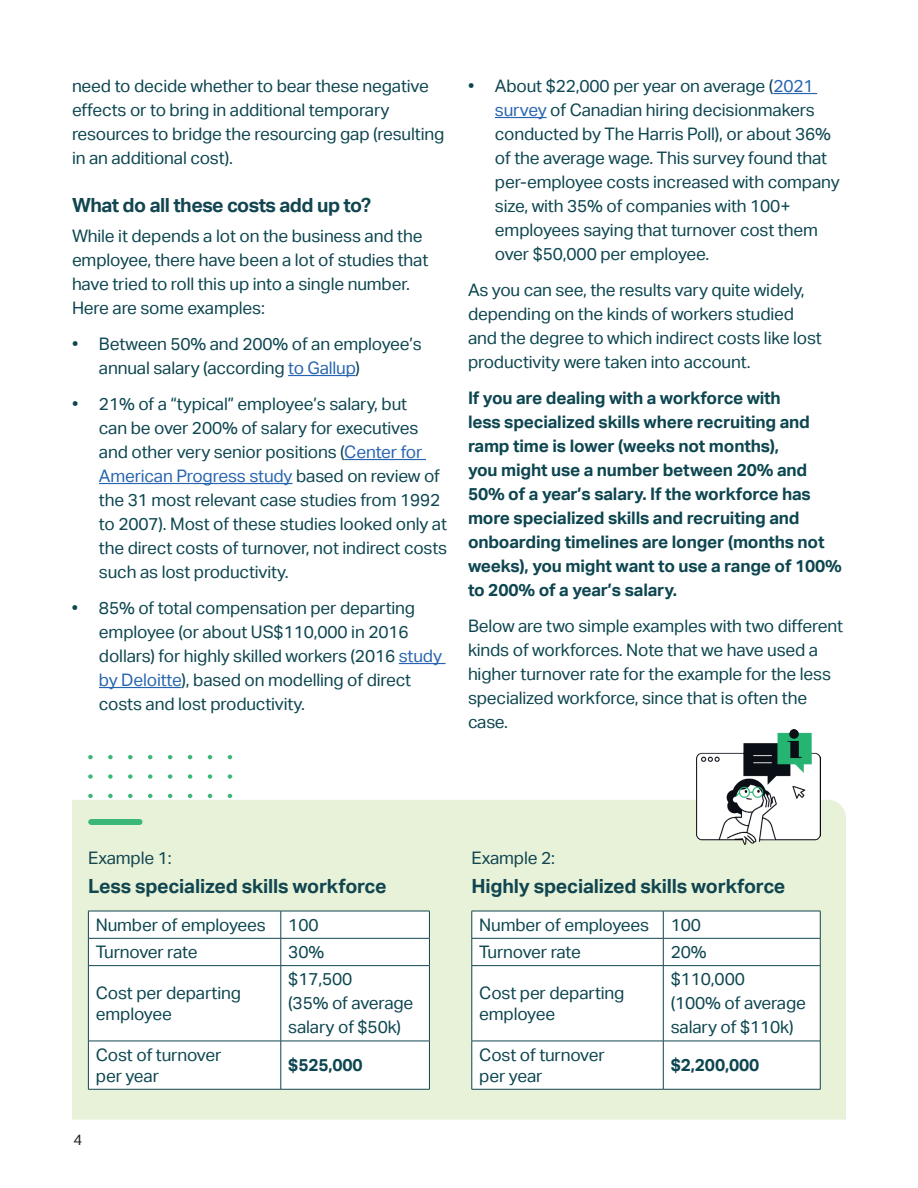
<style>
.page{position:relative;width:918px;height:1188px;background:#fff}
.page>*{position:absolute;margin:0;border:0;box-sizing:border-box;transform-origin:0 0}
.t1{font:700 19.5px "Aktiv Grotesk";letter-spacing:-.01em;color:#114550}
.t2{font:17.25px/24px "Aktiv Grotesk";letter-spacing:-.01em;color:#0d4650}
.t3{font:700 17.25px/24px "Aktiv Grotesk";letter-spacing:-.01em;color:#0d4650}
.t4{font:17.25px "Aktiv Grotesk";letter-spacing:-.01em;color:#114550}
.t5{font:15px "Aktiv Grotesk";color:#231f20}
.s1{color:#2865b1}
</style>
<div class="page">
<svg style="left:88px;top:755px;width:5px;height:4px"></svg>
<svg style="left:108px;top:755px;width:5px;height:4px"></svg>
<svg style="left:128px;top:755px;width:5px;height:4px"></svg>
<svg style="left:148px;top:755px;width:4px;height:4px"></svg>
<svg style="left:168px;top:755px;width:4px;height:4px"></svg>
<svg style="left:188px;top:755px;width:4px;height:4px"></svg>
<svg style="left:208px;top:755px;width:4px;height:4px"></svg>
<svg style="left:228px;top:755px;width:4px;height:4px"></svg>
<svg style="left:88px;top:774px;width:5px;height:5px"></svg>
<svg style="left:108px;top:774px;width:5px;height:5px"></svg>
<svg style="left:128px;top:774px;width:5px;height:5px"></svg>
<svg style="left:148px;top:774px;width:4px;height:5px"></svg>
<svg style="left:168px;top:774px;width:4px;height:5px"></svg>
<svg style="left:188px;top:774px;width:4px;height:5px"></svg>
<svg style="left:208px;top:774px;width:4px;height:5px"></svg>
<svg style="left:228px;top:774px;width:4px;height:5px"></svg>
<svg style="left:88px;top:794px;width:5px;height:4px"></svg>
<svg style="left:108px;top:794px;width:5px;height:4px"></svg>
<svg style="left:128px;top:794px;width:5px;height:4px"></svg>
<svg style="left:148px;top:794px;width:4px;height:4px"></svg>
<svg style="left:168px;top:794px;width:4px;height:4px"></svg>
<svg style="left:188px;top:794px;width:4px;height:4px"></svg>
<svg style="left:208px;top:794px;width:4px;height:4px"></svg>
<svg style="left:228px;top:794px;width:4px;height:4px"></svg>
<div style="left:72px;top:800px;width:774px;height:320px;background:#e7f2d8"></div>
<hr style="left:288px;top:375px;width:68px;height:1px;background:#2865b1">
<hr style="left:344px;top:459px;width:82px;height:1px;background:#2865b1">
<hr style="left:99px;top:483px;width:193px;height:1px;background:#2865b1">
<hr style="left:399px;top:663px;width:47px;height:1px;background:#2865b1">
<hr style="left:99px;top:687px;width:83px;height:1px;background:#2865b1">
<hr style="left:773px;top:93px;width:44px;height:1px;background:#2865b1">
<hr style="left:495px;top:117px;width:52px;height:1px;background:#2865b1">
<svg style="left:89px;top:912px;width:340px;height:177px"></svg>
<hr style="left:88px;top:911px;width:193px;height:1px;background:#114550">
<hr style="left:281px;top:911px;width:149px;height:1px;background:#114550">
<hr style="left:88px;top:938px;width:193px;height:1px;background:#114550">
<svg style="left:88px;top:911px;width:1px;height:54px"></svg>
<hr style="left:281px;top:938px;width:149px;height:1px;background:#114550">
<svg style="left:281px;top:911px;width:1px;height:54px"></svg>
<svg style="left:429px;top:911px;width:1px;height:54px"></svg>
<hr style="left:88px;top:965px;width:193px;height:1px;background:#114550">
<hr style="left:88px;top:966px;width:1px;height:75px;background:#114550">
<hr style="left:281px;top:965px;width:149px;height:1px;background:#114550">
<hr style="left:281px;top:966px;width:1px;height:75px;background:#114550">
<hr style="left:429px;top:966px;width:1px;height:75px;background:#114550">
<hr style="left:88px;top:1041px;width:193px;height:1px;background:#114550">
<hr style="left:88px;top:1041px;width:1px;height:48px;background:#114550">
<hr style="left:281px;top:1041px;width:149px;height:1px;background:#114550">
<hr style="left:281px;top:1041px;width:1px;height:48px;background:#114550">
<hr style="left:429px;top:1041px;width:1px;height:48px;background:#114550">
<hr style="left:88px;top:1089px;width:193px;height:1px;background:#114550">
<hr style="left:281px;top:1089px;width:149px;height:1px;background:#114550">
<svg style="left:473px;top:912px;width:347px;height:177px"></svg>
<hr style="left:472px;top:911px;width:191px;height:1px;background:#114550">
<hr style="left:663px;top:911px;width:157px;height:1px;background:#114550">
<hr style="left:472px;top:938px;width:191px;height:1px;background:#114550">
<svg style="left:472px;top:911px;width:1px;height:54px"></svg>
<hr style="left:663px;top:938px;width:157px;height:1px;background:#114550">
<svg style="left:663px;top:911px;width:1px;height:54px"></svg>
<svg style="left:820px;top:911px;width:1px;height:54px"></svg>
<hr style="left:472px;top:965px;width:191px;height:1px;background:#114550">
<hr style="left:472px;top:966px;width:1px;height:75px;background:#114550">
<hr style="left:663px;top:965px;width:157px;height:1px;background:#114550">
<hr style="left:663px;top:966px;width:1px;height:75px;background:#114550">
<hr style="left:820px;top:966px;width:1px;height:75px;background:#114550">
<hr style="left:472px;top:1041px;width:191px;height:1px;background:#114550">
<hr style="left:472px;top:1041px;width:1px;height:48px;background:#114550">
<hr style="left:663px;top:1041px;width:157px;height:1px;background:#114550">
<hr style="left:663px;top:1041px;width:1px;height:48px;background:#114550">
<hr style="left:820px;top:1041px;width:1px;height:48px;background:#114550">
<hr style="left:472px;top:1089px;width:191px;height:1px;background:#114550">
<hr style="left:663px;top:1089px;width:157px;height:1px;background:#114550">
<img style="left:697px;top:730px;width:124px;height:114px">
<div style="left:91px;top:819px;width:49px;height:6px;background:#39b877"></div>
<p class="t2" style="left:72px;top:74px;width:374px">need to decide whether to bear these negative effects or to bring in additional temporary resources to bridge the resourcing gap (resulting in an additional cost).</p>
<p class="t1" style="left:72px;top:194px;width:301px">What do all these costs add up to?</p>
<p class="t2" style="left:72px;top:224px;width:358px">While it depends a lot on the business and the employee, there have been a lot of studies that have tried to roll this up into a single number.<br>Here are some examples:</p>
<p class="t2" style="left:99px;top:332px;width:325px;text-indent:-27px">• Between 50% and 200% of an employee’s annual salary (according <span class="s1">to Gallup</span>)</p>
<p class="t2" style="left:99px;top:392px;width:350px;text-indent:-27px">• 21% of a “typical” employee’s salary, but<br>can be over 200% of salary for executives and other very senior positions (<span class="s1">Center for American Progress study</span> based on review of the 31 most relevant case studies from 1992 to 2007). Most of these studies looked only at the direct costs of turnover, not indirect costs such as lost productivity.</p>
<p class="t2" style="left:99px;top:596px;width:345px;text-indent:-27px">• 85% of total compensation per departing employee (or about US$110,000 in 2016 dollars) for highly skilled workers (2016 <span class="s1">study by Deloitte</span>), based on modelling of direct costs and lost productivity.</p>
<p class="t2" style="left:495px;top:74px;width:346px;text-indent:-27px">• About $22,000 per year on average (<span class="s1">2021 survey</span> of Canadian hiring decisionmakers conducted by The Harris Poll), or about 36% of the average wage. This survey found that per-employee costs increased with company size, with 35% of companies with 100+ employees saying that turnover cost them over $50,000 per employee.</p>
<p class="t2" style="left:468px;top:278px;width:355px">As you can see, the results vary quite widely, depending on the kinds of workers studied and the degree to which indirect costs like lost productivity were taken into account.</p>
<p class="t3" style="left:468px;top:386px;width:375px">If you are dealing with a workforce with<br>less specialized skills where recruiting and ramp time is lower (weeks not months),<br>you might use a number between 20% and 50% of a year’s salary. If the workforce has more specialized skills and recruiting and onboarding timelines are longer (months not weeks), you might want to use a range of 100% to 200% of a year’s salary.</p>
<p class="t2" style="left:468px;top:614px;width:377px">Below are two simple examples with two different kinds of workforces. Note that we have used a higher turnover rate for the example for the less specialized workforce, since that is often the case.</p>
<p class="t4" style="left:88px;top:848px;width:85px">Example 1:</p>
<p class="t1" style="left:88px;top:875px;width:300px">Less specialized skills workforce</p>
<p class="t2" style="left:96px;top:913px;width:172px">Number of employees</p>
<p class="t2" style="left:288px;top:913px;width:32px">100</p>
<p class="t2" style="left:96px;top:940px;width:103px">Turnover rate</p>
<p class="t2" style="left:288px;top:940px;width:37px">30%</p>
<p class="t2" style="left:96px;top:983px;width:147px;line-height:21px">Cost per departing employee</p>
<p class="t2" style="left:288px;top:967px;width:127px">$17,500<br>(35% of average salary of $50k)</p>
<p class="t2" style="left:96px;top:1044px;width:127px;line-height:21px">Cost of turnover per year</p>
<p class="t3" style="left:288px;top:1053px;width:76px">$525,000</p>
<p class="t5" style="left:74px;top:1131px;width:10px">4</p>
<p class="t4" style="left:472px;top:848px;width:85px">Example 2:</p>
<p class="t1" style="left:472px;top:875px;width:315px">Highly specialized skills workforce</p>
<p class="t2" style="left:479px;top:911px;width:223px;line-height:27.3px">Number of employees 100<br>Turnover rate</p>
<p class="t2" style="left:671px;top:940px;width:37px">20%</p>
<p class="t2" style="left:479px;top:983px;width:147px;line-height:21px">Cost per departing employee</p>
<p class="t2" style="left:671px;top:967px;width:137px">$110,000<br>(100% of average salary of $110k)</p>
<p class="t2" style="left:479px;top:1044px;width:127px;line-height:21px">Cost of turnover per year</p>
<p class="t3" style="left:671px;top:1053px;width:90px">$2,200,000</p>
</div>
